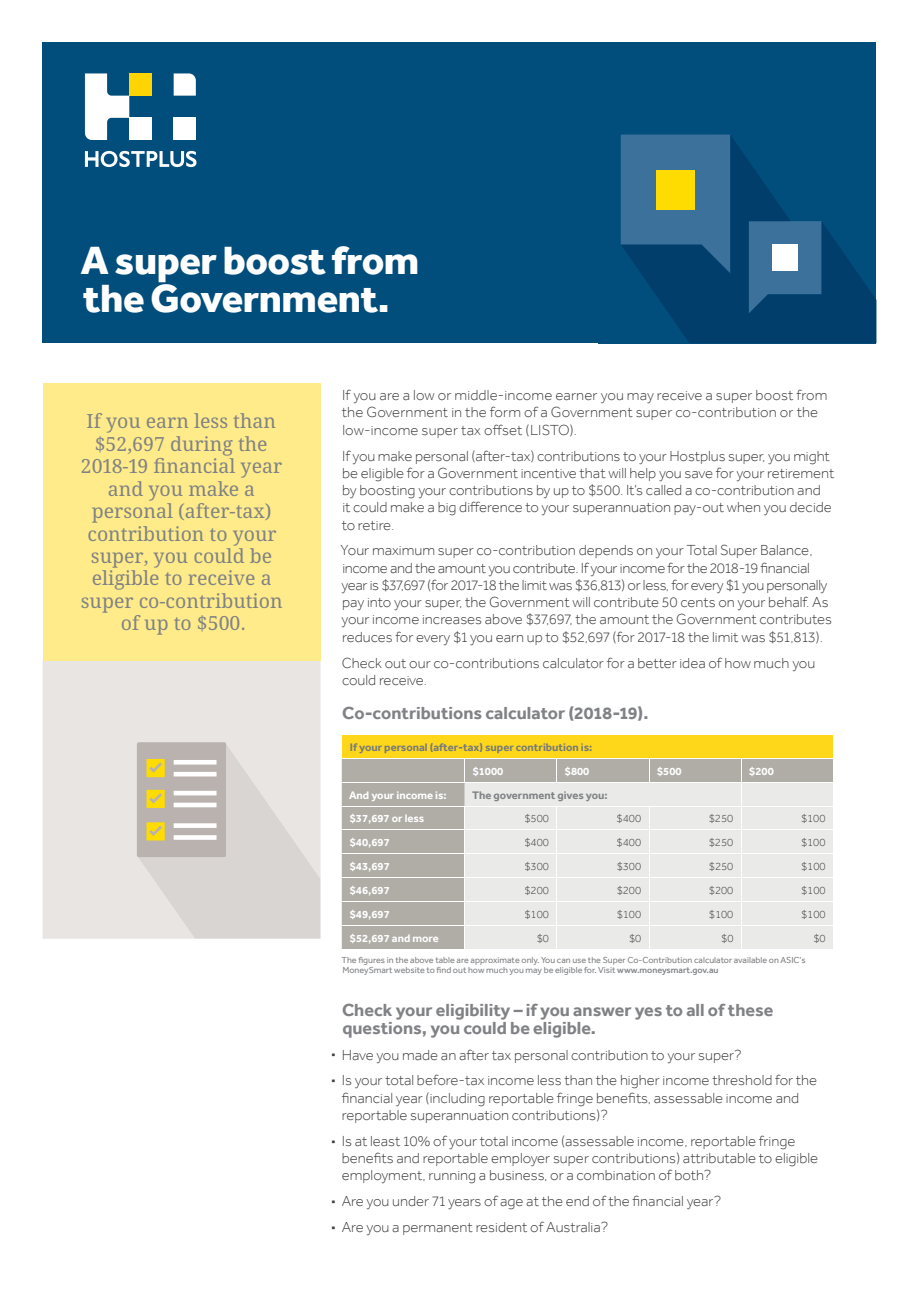
<style>
.page{position:relative;width:919px;height:1289px;background:#fff}
.page>*{position:absolute;margin:0;border:0;box-sizing:border-box;transform-origin:0 0}
.t1{font:800 40.5px/38.5px "Effra";letter-spacing:-.01em;color:#fff}
.t2{font:19.5px/22.4px "Droid Serif Pro";color:#808285;text-align:center}
.t3{font:700 18px/17.2px "Effra";color:#808285}
.t4{font:300 15px/17.2px "Effra";color:#3e3e3f}
.t5{font:700 11.25px "Effra";color:#fff}
.t6{font:300 11.25px "Effra";color:#3e3e3f}
.t7{font:700 11.25px "Effra";color:#767a7c}
.t8{font:700 11.25px "Effra";color:#808285}
.t9{font:9px/10.5px "Effra";color:#808285}
.s1{font-weight:500}
.s2{font-weight:700;font-size:16.5px}
</style>
<div class="page">
<div style="left:43px;top:660px;width:277px;height:278px;background:#e8e5e3"></div>
<svg style="left:137px;top:743px;width:183px;height:195px;background:#d7d2ca"></svg>
<div style="left:43px;top:43px;width:833px;height:300px;background:#014e7d"></div>
<svg style="left:641px;top:136px;width:235px;height:207px"></svg>
<svg style="left:620px;top:135px;width:110px;height:138px;background:#306792"></svg>
<div style="left:656px;top:170px;width:39px;height:39px;background:#ffdc01"></div>
<div style="left:772px;top:245px;width:26px;height:26px;background:#fff"></div>
<svg style="left:174px;top:73px;width:22px;height:23px"></svg>
<div style="left:174px;top:118px;width:22px;height:22px;background:#fff"></div>
<div style="left:129px;top:73px;width:22px;height:23px;background:#fed503"></div>
<svg style="left:85px;top:73px;width:44px;height:67px"></svg>
<div style="left:129px;top:118px;width:22px;height:22px;background:#fff"></div>
<svg style="left:85px;top:151px;width:111px;height:16px"></svg>
<div style="left:342px;top:734px;width:491px;height:24px;background:#fed71b"></div>
<div style="left:342px;top:759px;width:491px;height:189px;background:#b0aca6"></div>
<div style="left:464px;top:782px;width:369px;height:166px;background:#eaebe9"></div>
<hr style="left:342px;top:829px;width:122px;height:1px;background:#fff">
<hr style="left:464px;top:829px;width:93px;height:1px;background:#fff">
<hr style="left:557px;top:829px;width:92px;height:1px;background:#fff">
<hr style="left:649px;top:829px;width:92px;height:1px;background:#fff">
<hr style="left:741px;top:829px;width:92px;height:1px;background:#fff">
<hr style="left:342px;top:853px;width:122px;height:1px;background:#fff">
<hr style="left:464px;top:853px;width:93px;height:1px;background:#fff">
<hr style="left:557px;top:853px;width:92px;height:1px;background:#fff">
<hr style="left:649px;top:853px;width:92px;height:1px;background:#fff">
<hr style="left:741px;top:853px;width:92px;height:1px;background:#fff">
<hr style="left:342px;top:877px;width:122px;height:1px;background:#fff">
<hr style="left:464px;top:877px;width:93px;height:1px;background:#fff">
<hr style="left:557px;top:877px;width:92px;height:1px;background:#fff">
<hr style="left:649px;top:877px;width:92px;height:1px;background:#fff">
<hr style="left:741px;top:877px;width:92px;height:1px;background:#fff">
<hr style="left:342px;top:901px;width:122px;height:1px;background:#fff">
<hr style="left:464px;top:901px;width:93px;height:1px;background:#fff">
<hr style="left:557px;top:901px;width:92px;height:1px;background:#fff">
<hr style="left:649px;top:901px;width:92px;height:1px;background:#fff">
<hr style="left:741px;top:901px;width:92px;height:1px;background:#fff">
<hr style="left:342px;top:925px;width:122px;height:1px;background:#fff">
<hr style="left:464px;top:925px;width:93px;height:1px;background:#fff">
<hr style="left:557px;top:925px;width:92px;height:1px;background:#fff">
<svg style="left:556px;top:806px;width:1px;height:142px"></svg>
<hr style="left:649px;top:925px;width:92px;height:1px;background:#fff">
<svg style="left:648px;top:806px;width:1px;height:142px"></svg>
<hr style="left:741px;top:925px;width:92px;height:1px;background:#fff">
<svg style="left:556px;top:759px;width:1px;height:22px"></svg>
<svg style="left:648px;top:759px;width:1px;height:22px"></svg>
<svg style="left:464px;top:759px;width:1px;height:22px"></svg>
<svg style="left:464px;top:806px;width:1px;height:142px"></svg>
<hr style="left:464px;top:781px;width:93px;height:1px;background:#fff">
<hr style="left:557px;top:781px;width:92px;height:1px;background:#fff">
<hr style="left:649px;top:781px;width:92px;height:1px;background:#fff">
<hr style="left:741px;top:781px;width:92px;height:1px;background:#fff">
<svg style="left:740px;top:759px;width:1px;height:189px"></svg>
<hr style="left:464px;top:805px;width:93px;height:1px;background:#fff">
<hr style="left:557px;top:805px;width:92px;height:1px;background:#fff">
<hr style="left:649px;top:805px;width:92px;height:1px;background:#fff">
<hr style="left:741px;top:805px;width:92px;height:1px;background:#fff">
<hr style="left:342px;top:781px;width:122px;height:1px;background:#fff">
<hr style="left:342px;top:805px;width:122px;height:1px;background:#fff">
<hr style="left:342px;top:734px;width:122px;height:1px;background:#fff">
<hr style="left:464px;top:734px;width:93px;height:1px;background:#fff">
<hr style="left:557px;top:734px;width:92px;height:1px;background:#fff">
<hr style="left:649px;top:734px;width:92px;height:1px;background:#fff">
<hr style="left:741px;top:734px;width:92px;height:1px;background:#fff">
<div style="left:43px;top:383px;width:277px;height:277px;background:#ffeb89"></div>
<h1 class="t1" style="left:81px;top:240px;width:340px">A super boost from the Government.</h1>
<h2 class="t2" style="left:81px;top:409px;width:203px">If you earn less than $52,697 during the<br>2018-19 financial year and you make a personal (after-tax) contribution to your super, you could be eligible to receive a super co-contribution of up to $500.</h2>
<p class="t4" style="left:342px;top:386px;width:487px">If you are a low or middle-income earner you may receive a super boost from the Government in the form of a Government super co-contribution or the low-income super tax offset (LISTO).</p>
<p class="t4" style="left:342px;top:447px;width:494px">If you make personal (after-tax) contributions to your Hostplus super, you might be eligible for a Government incentive that will help you save for your retirement by boosting your contributions by up to $500. It’s called a co-contribution and<br>it could make a big difference to your superannuation pay-out when you decide to retire.</p>
<p class="t4" style="left:340px;top:542px;width:493px">Your maximum super co-contribution depends on your Total Super Balance, income and the amount you contribute. If your income for the 2018-19 financial year is $37,697 (for 2017-18 the limit was $36,813) or less, for every $1 you personally pay into your super, the Government will contribute 50 cents on your behalf. As your income increases above $37,697, the amount the Government contributes reduces for every $1 you earn up to $52,697 (for 2017-18 the limit was $51,813).</p>
<p class="t4" style="left:342px;top:654px;width:475px">Check out our co-contributions calculator for a better idea of how much you could receive.</p>
<p class="t3" style="left:342px;top:704px;width:308px">Co-contributions calculator (2018-19).</p>
<p class="t7" style="left:350px;top:740px;width:244px">If your personal (after-tax) super contribution is:</p>
<p class="t5" style="left:472px;top:764px;width:32px">$1000</p>
<p class="t5" style="left:565px;top:764px;width:26px">$800</p>
<p class="t5" style="left:657px;top:764px;width:26px">$500</p>
<p class="t5" style="left:749px;top:764px;width:26px">$200</p>
<p class="t5" style="left:349px;top:788px;width:99px">And your income is:</p>
<p class="t8" style="left:472px;top:788px;width:137px">The government gives you:</p>
<p class="t5" style="left:350px;top:811px;width:76px">$37,697 or less</p>
<p class="t6" style="left:524px;top:812px;width:26px">$500</p>
<p class="t6" style="left:616px;top:812px;width:26px">$400</p>
<p class="t6" style="left:708px;top:812px;width:26px">$250</p>
<p class="t6" style="left:801px;top:812px;width:26px">$100</p>
<p class="t5" style="left:350px;top:835px;width:41px">$40,697</p>
<p class="t6" style="left:524px;top:836px;width:26px">$400</p>
<p class="t6" style="left:616px;top:836px;width:26px">$400</p>
<p class="t6" style="left:708px;top:836px;width:26px">$250</p>
<p class="t6" style="left:801px;top:836px;width:26px">$100</p>
<p class="t5" style="left:350px;top:859px;width:41px">$43,697</p>
<p class="t6" style="left:524px;top:860px;width:26px">$300</p>
<p class="t6" style="left:616px;top:860px;width:26px">$300</p>
<p class="t6" style="left:708px;top:860px;width:26px">$250</p>
<p class="t6" style="left:801px;top:860px;width:26px">$100</p>
<p class="t5" style="left:350px;top:883px;width:41px">$46,697</p>
<p class="t6" style="left:524px;top:884px;width:26px">$200</p>
<p class="t6" style="left:616px;top:884px;width:26px">$200</p>
<p class="t6" style="left:708px;top:884px;width:26px">$200</p>
<p class="t6" style="left:801px;top:884px;width:26px">$100</p>
<p class="t5" style="left:350px;top:907px;width:41px">$49,697</p>
<p class="t6" style="left:524px;top:907px;width:26px">$100</p>
<p class="t6" style="left:616px;top:907px;width:26px">$100</p>
<p class="t6" style="left:708px;top:907px;width:26px">$100</p>
<p class="t6" style="left:801px;top:907px;width:26px">$100</p>
<p class="t5" style="left:350px;top:931px;width:90px">$52,697 and more</p>
<p class="t6" style="left:536px;top:931px;width:14px">$0</p>
<p class="t6" style="left:629px;top:931px;width:14px">$0</p>
<p class="t6" style="left:721px;top:931px;width:14px">$0</p>
<p class="t6" style="left:813px;top:931px;width:14px">$0</p>
<p class="t9" style="left:341px;top:954px;width:465px">The figures in the above table are approximate only. You can use the Super Co-Contribution calculator available on ASIC’s<br>MoneySmart website to find out how much you may be eligible for. Visit <span class="s1">www.moneysmart.gov.au</span></p>
<p class="t3" style="left:342px;top:1001px;width:433px">Check your eligibility – if you answer yes to all of these questions, you could be eligible.</p>
<p class="t4" style="left:331px;top:1041px;width:487px;line-height:26px"><span class="s2">·</span> Have you made an after tax personal contribution to your super?<br><span class="s2">·</span> Is your total before-tax income less than the higher income threshold for the</p>
<p class="t4" style="left:342px;top:1088px;width:459px">financial year (including reportable fringe benefits, assessable income and reportable superannuation contributions)?</p>
<p class="t4" style="left:342px;top:1132px;width:478px;text-indent:-11px"><span class="s2">·</span> Is at least 10% of your total income (assessable income, reportable fringe benefits and reportable employer super contributions) attributable to eligible employment, running a business, or a combination of both?</p>
<p class="t4" style="left:331px;top:1188px;width:391px;line-height:26px"><span class="s2">·</span> Are you under 71 years of age at the end of the financial year? <span class="s2">·</span> Are you a permanent resident of Australia?</p>
</div>
